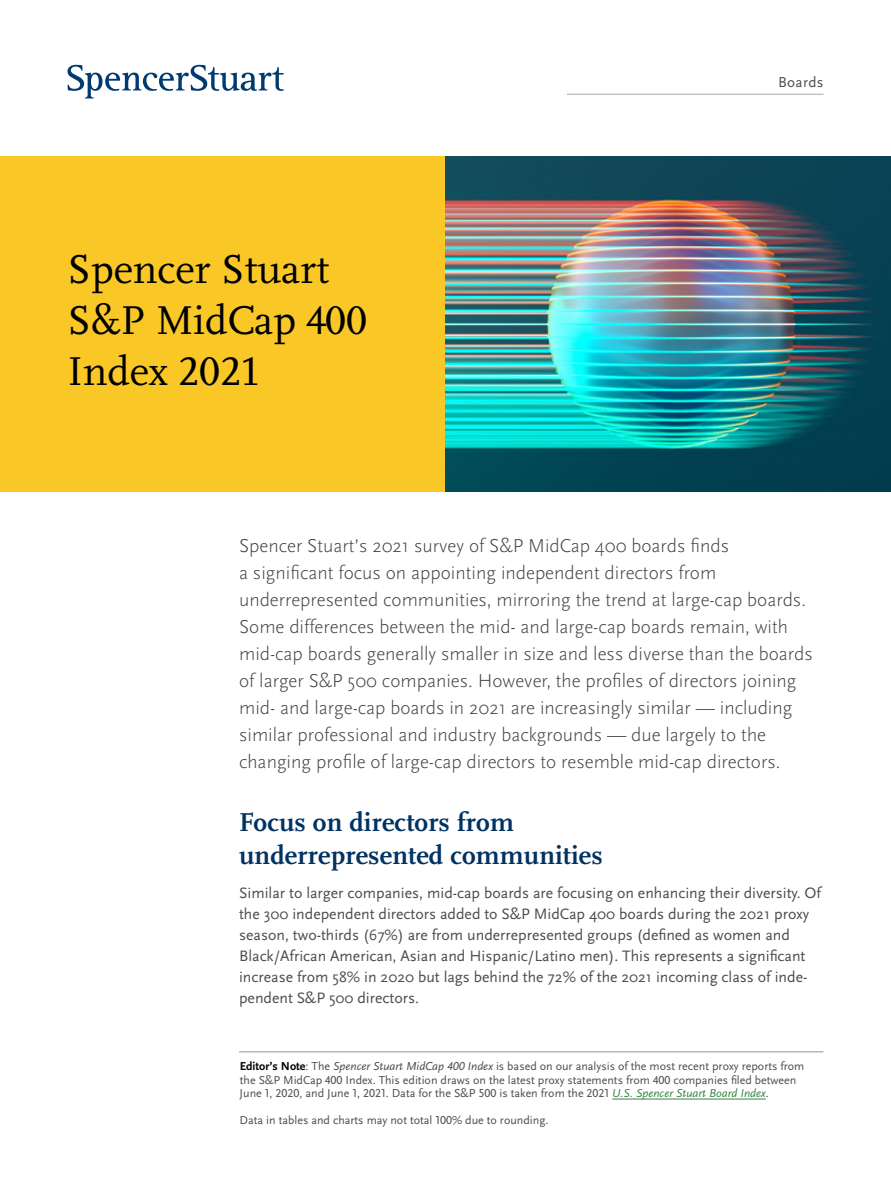
<style>
.page{position:relative;width:891px;height:1188px;background:#fff}
.page>*{position:absolute;margin:0;border:0;box-sizing:border-box;transform-origin:0 0}
.t1{font:42px/51px "Scala Pro";color:#000}
.t2{font:700 27px/32.4px "Scala Pro";letter-spacing:.005em;color:#003262}
.t3{font:300 19.5px/27px "Scala Sans Pro";color:#414042}
.t4{font:15.75px/21px "Scala Sans Pro";color:#4d4d4f}
.t5{font:15px "Scala Sans Pro";letter-spacing:.02em;color:#4d4d4f}
.t6{font:12px/13.5px "Scala Sans Pro";color:#4d4d4f}
.s1{font-weight:700;color:#000}
.s2{font-style:italic}
.s3{font-style:italic;color:#388543}
</style>
<div class="page">
<svg style="left:67px;top:65px;width:217px;height:33px"></svg>
<hr style="left:567px;top:94px;width:257px;height:1px;background:#a7a9ac">
<div style="left:0;top:156px;width:446px;height:336px;background:#fac826"></div>
<img style="left:446px;top:156px;width:445px;height:336px">
<hr style="left:239px;top:1052px;width:585px;height:1px;background:#939598">
<hr style="left:612px;top:1099px;width:154px;height:1px;background:#388543">
<h1 class="t1" style="left:68px;top:243px;width:301px">Spencer Stuart<br>S&amp;P MidCap 400<br>Index 2021</h1>
<p class="t5" style="left:778px;top:73px;width:47px">Boards</p>
<p class="t3" style="left:239px;top:532px;width:575px">Spencer Stuart’s 2021 survey of S&amp;P MidCap 400 boards finds<br>a significant focus on appointing independent directors from underrepresented communities, mirroring the trend at large-cap boards.<br>Some differences between the mid- and large-cap boards remain, with mid-cap boards generally smaller in size and less diverse than the boards of larger S&amp;P 500 companies. However, the profiles of directors joining mid- and large-cap boards in 2021 are increasingly similar — including similar professional and industry backgrounds — due largely to the changing profile of large-cap directors to resemble mid-cap directors.</p>
<h2 class="t2" style="left:239px;top:806px;width:365px">Focus on directors from underrepresented communities</h2>
<p class="t4" style="left:239px;top:882px;width:583px">Similar to larger companies, mid-cap boards are focusing on enhancing their diversity. Of the 300 independent directors added to S&amp;P MidCap 400 boards during the 2021 proxy season, two-thirds (67%) are from underrepresented groups (defined as women and Black/African American, Asian and Hispanic/Latino men). This represents a significant increase from 58% in 2020 but lags behind the 72% of the 2021 incoming class of inde&shy;pendent S&amp;P 500 directors.</p>
<p class="t6" style="left:240px;top:1059px;width:566px"><span class="s1">Editor’s Note</span>: The <span class="s2">Spencer Stuart MidCap 400 Index</span> is based on our analysis of the most recent proxy reports from the S&amp;P MidCap 400 Index. This edition draws on the latest proxy statements from 400 companies filed between<br>June 1, 2020, and June 1, 2021. Data for the S&amp;P 500 is taken from the 2021 <span class="s3">U.S. Spencer Stuart Board Index</span>.</p>
<p class="t6" style="left:240px;top:1113px;width:310px">Data in tables and charts may not total 100% due to rounding.</p>
</div>
